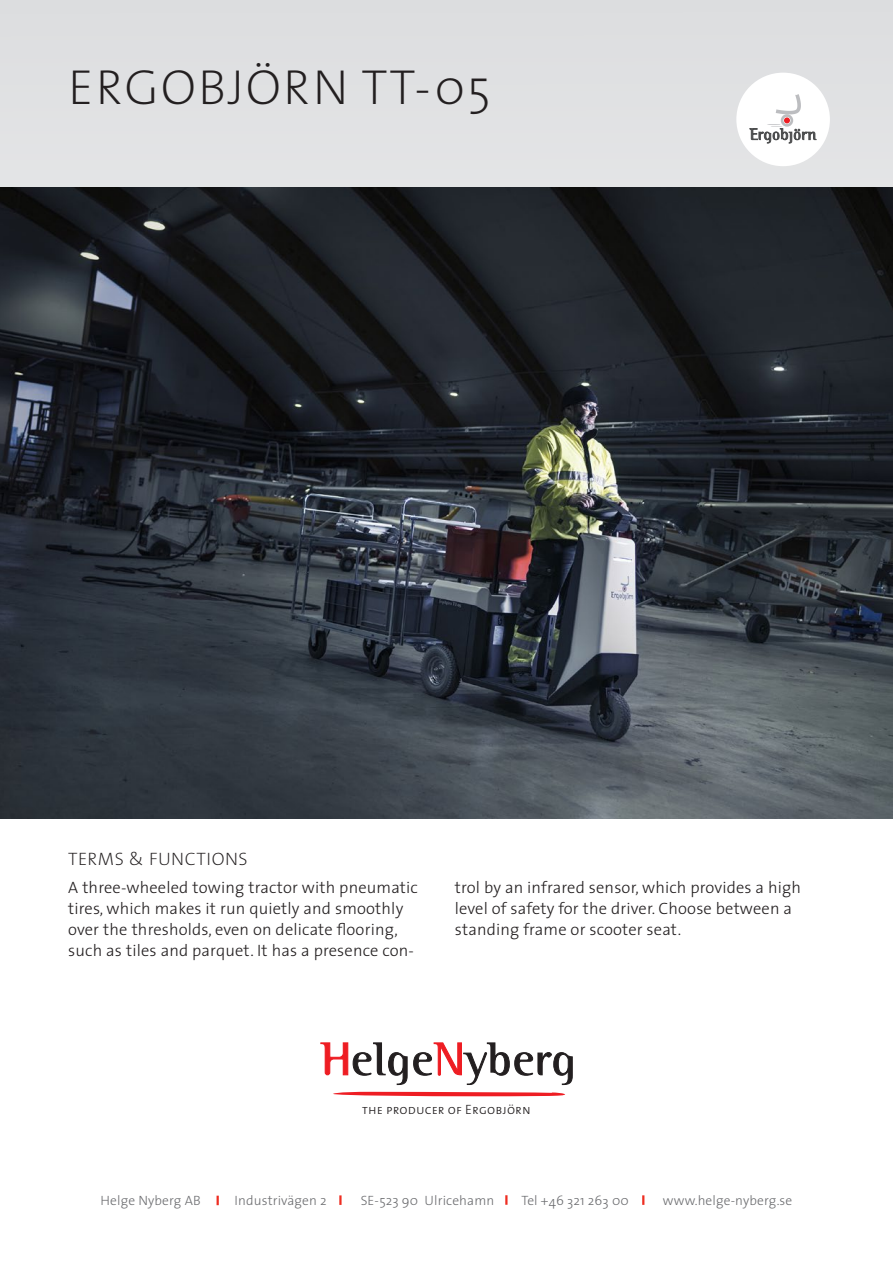
<style>
.page{position:relative;width:893px;height:1263px;background:#fff}
.page>*{position:absolute;margin:0;border:0;box-sizing:border-box;transform-origin:0 0}
.Rubrik{font:200 49.5px "The Sans";letter-spacing:.04em;color:#231f20}
.Produktnamn_1{font:200 18px "The Sans";letter-spacing:.03em;color:#231f20}
.t1{font:300 16.5px/21px "The Sans";letter-spacing:.01em;color:#231f20}
.t2{font:300 13.5px "The Sans";letter-spacing:.01em;color:#6c6d70}
.t3{font:13.5px "The Sans Light Caps";letter-spacing:.01em;color:#231f20}
</style>
<div class="page">
<div style="left:0;top:0;width:893px;height:819px;background:#dcdddf"></div>
<div style="left:736px;top:73px;width:94px;height:93px;background:#fff;border-radius:50%"></div>
<svg style="left:750px;top:94px;width:66px;height:49px"></svg>
<svg style="left:320px;top:1042px;width:253px;height:43px"></svg>
<svg style="left:333px;top:1092px;width:232px;height:4px"></svg>
<img style="left:0;top:187px;width:893px;height:632px">
<svg style="left:217px;top:1196px;width:2px;height:9px"></svg>
<svg style="left:339px;top:1195px;width:3px;height:10px"></svg>
<svg style="left:505px;top:1195px;width:2px;height:10px"></svg>
<svg style="left:642px;top:1195px;width:2px;height:10px"></svg>
<p class="Rubrik" style="left:68px;top:47px;width:424px">ERGOBJÖRN TT-05</p>
<p class="Produktnamn_1" style="left:68px;top:844px;width:181px">TERMS &amp; FUNCTIONS</p>
<p class="t1" style="left:68px;top:877px;width:351px">A three-wheeled towing tractor with pneumatic tires, which makes it run quietly and smoothly over the thresholds, even on delicate flooring, such as tiles and parquet. It has a presence con-</p>
<p class="t1" style="left:455px;top:877px;width:348px">trol by an infrared sensor, which provides a high level of safety for the driver. Choose between a standing frame or scooter seat.</p>
<p class="t3" style="left:362px;top:1099px;width:170px">the producer of Ergobjörn</p>
<p class="t2" style="left:101px;top:1189px;width:101px">Helge Nyberg AB</p>
<p class="t2" style="left:235px;top:1189px;width:94px">Industrivägen 2</p>
<p class="t2" style="left:361px;top:1189px;width:135px">SE-523 90 Ulricehamn</p>
<p class="t2" style="left:522px;top:1189px;width:109px">Tel +46 321 263 00</p>
<p class="t2" style="left:663px;top:1189px;width:131px">www.helge-nyberg.se</p>
</div>
